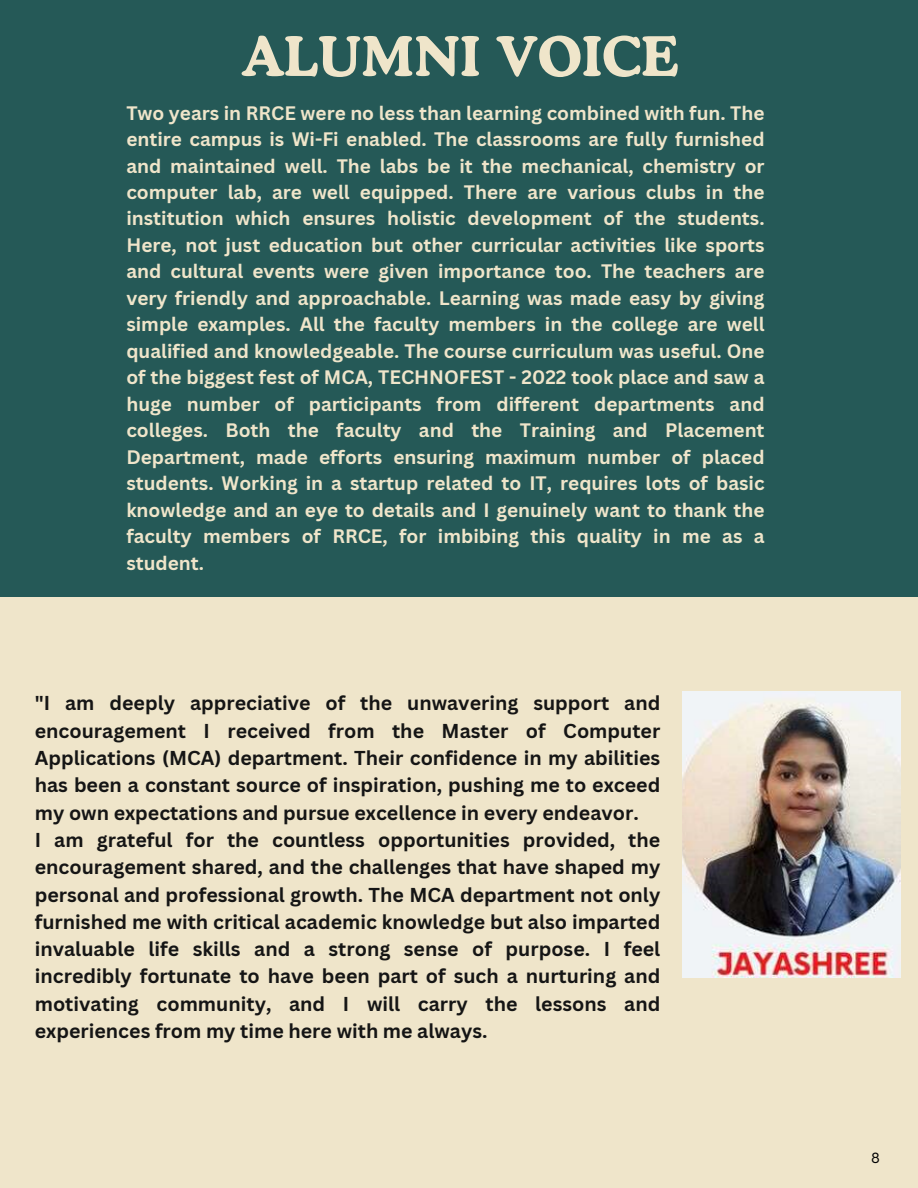
<style>
.page{position:relative;width:918px;height:1188px;background:#efe5ca}
.page>*{position:absolute;margin:0;border:0;box-sizing:border-box;transform-origin:0 0}
.t1{font:700 54.45px "Cooper BT";letter-spacing:.005em;color:#efe5ca}
.t2{font:700 19.65px/27.3px "Canva Sans";color:#151515;text-align:justify}
.t3{font:700 19.05px/26.5px "Canva Sans";color:#efe5ca;text-align:justify}
.t4{font:13.5px "Open Sauce One";color:#000001}
</style>
<div class="page">
<div style="left:0;top:0;width:918px;height:596px;background:#255957"></div>
<img style="left:682px;top:691px;width:218px;height:286px">
<p class="t1" style="left:242px;top:22px;width:437px">ALUMNI VOICE</p>
<p class="t3" style="left:126px;top:99px;width:640px">Two years in RRCE were no less than learning combined with fun. The entire campus is Wi-Fi enabled. The classrooms are fully furnished and maintained well. The labs be it the mechanical, chemistry or computer lab, are well equipped. There are various clubs in the institution which ensures holistic development of the students.<br>Here, not just education but other curricular activities like sports and cultural events were given importance too. The teachers are very friendly and approachable. Learning was made easy by giving simple examples. All the faculty members in the college are well qualified and knowledgeable. The course curriculum was useful. One of the biggest fest of MCA, TECHNOFEST - 2022 took place and saw a huge number of participants from different departments and colleges. Both the faculty and the Training and Placement Department, made efforts ensuring maximum number of placed students. Working in a startup related to IT, requires lots of basic knowledge and an eye to details and I genuinely want to thank the faculty members of RRCE, for imbibing this quality in me as a student.</p>
<p class="t2" style="left:35px;top:689px;width:627px">"I am deeply appreciative of the unwavering support and encouragement I received from the Master of Computer Applications (MCA) department. Their confidence in my abilities has been a constant source of inspiration, pushing me to exceed my own expectations and pursue excellence in every endeavor.</p>
<p class="t2" style="left:35px;top:826px;width:627px">I am grateful for the countless opportunities provided, the encouragement shared, and the challenges that have shaped my personal and professional growth. The MCA department not only furnished me with critical academic knowledge but also imparted invaluable life skills and a strong sense of purpose. I feel incredibly fortunate to have been part of such a nurturing and motivating community, and I will carry the lessons and experiences from my time here with me always.</p>
<p class="t4" style="left:871px;top:1150px;width:10px">8</p>
</div>
